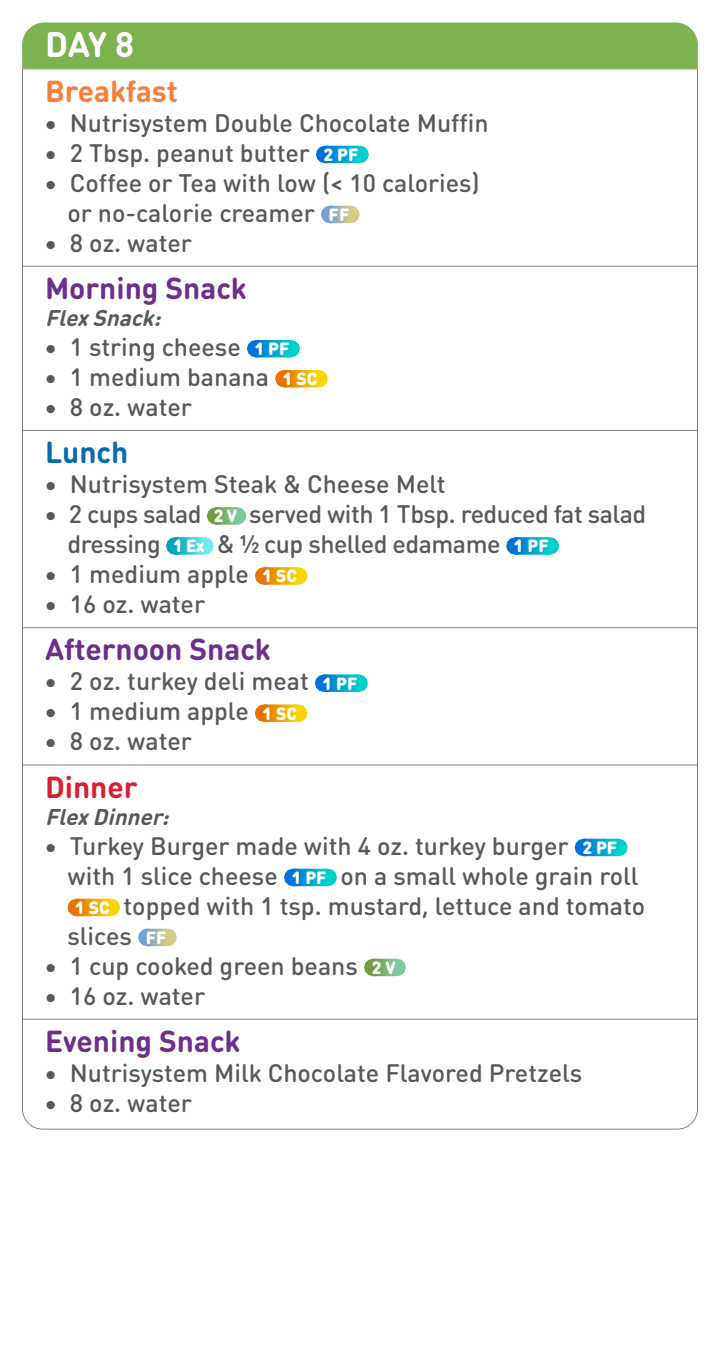
<style>
.page{position:relative;width:720px;height:1350px;background:#fff}
.page>*{position:absolute;margin:0;border:0;box-sizing:border-box;transform-origin:0 0}
.t1{font:700 35px "DIN Round OT";color:#fff}
.t2{font:700 30px "DIN Round OT";color:#6e2e8b}
.t3{font:700 30px "DIN Round OT";color:#f57f3b}
.t4{font:700 30px "DIN Round OT";color:#da1f31}
.t5{font:700 30px "DIN Round OT";color:#066aad}
.t6{font:500 25px/30px "DIN Round OT";color:#58595b}
.t7{font:500 25px/30px "DIN Round OT";letter-spacing:-.02em;color:#58595b}
.t8{font:italic 700 22.5px "DIN Round OT";color:#58595b}
.s1{font-weight:900;font-size:17.5px;color:#fff}
</style>
<div class="page">
<div style="left:22px;top:22px;width:676px;height:47px;background:#7bb350"></div>
<hr style="left:22px;top:69px;width:1px;height:40px;background:#808285">
<hr style="left:697px;top:69px;width:1px;height:40px;background:#808285">
<hr style="left:22px;top:69px;width:676px;height:1px;background:#7bb350">
<hr style="left:22px;top:102px;width:1px;height:167px;background:#808285">
<hr style="left:697px;top:102px;width:1px;height:167px;background:#808285">
<svg style="left:326px;top:146px;width:15px;height:17px"></svg>
<svg style="left:325px;top:146px;width:1px;height:17px"></svg>
<svg style="left:341px;top:146px;width:18px;height:17px"></svg>
<svg style="left:331px;top:206px;width:8px;height:17px"></svg>
<svg style="left:330px;top:206px;width:1px;height:17px"></svg>
<svg style="left:339px;top:206px;width:10px;height:17px"></svg>
<hr style="left:22px;top:263px;width:1px;height:43px;background:#808285">
<hr style="left:697px;top:263px;width:1px;height:43px;background:#808285">
<hr style="left:22px;top:266px;width:676px;height:1px;background:#808285">
<hr style="left:22px;top:299px;width:1px;height:134px;background:#808285">
<hr style="left:697px;top:299px;width:1px;height:134px;background:#808285">
<svg style="left:257px;top:340px;width:15px;height:17px"></svg>
<svg style="left:256px;top:340px;width:1px;height:17px"></svg>
<svg style="left:272px;top:340px;width:18px;height:17px"></svg>
<svg style="left:285px;top:370px;width:15px;height:17px"></svg>
<svg style="left:284px;top:370px;width:1px;height:17px"></svg>
<svg style="left:300px;top:370px;width:17px;height:17px"></svg>
<hr style="left:22px;top:427px;width:1px;height:43px;background:#808285">
<hr style="left:697px;top:427px;width:1px;height:43px;background:#808285">
<hr style="left:22px;top:430px;width:676px;height:1px;background:#808285">
<hr style="left:22px;top:463px;width:1px;height:167px;background:#808285">
<hr style="left:697px;top:463px;width:1px;height:167px;background:#808285">
<svg style="left:217px;top:507px;width:8px;height:18px"></svg>
<svg style="left:216px;top:507px;width:1px;height:18px"></svg>
<svg style="left:225px;top:507px;width:11px;height:18px"></svg>
<svg style="left:176px;top:537px;width:13px;height:18px"></svg>
<svg style="left:175px;top:537px;width:1px;height:18px"></svg>
<svg style="left:189px;top:537px;width:15px;height:18px"></svg>
<svg style="left:516px;top:537px;width:15px;height:18px"></svg>
<svg style="left:515px;top:537px;width:1px;height:18px"></svg>
<svg style="left:531px;top:537px;width:18px;height:18px"></svg>
<svg style="left:265px;top:567px;width:15px;height:18px"></svg>
<svg style="left:264px;top:567px;width:1px;height:18px"></svg>
<svg style="left:280px;top:567px;width:17px;height:18px"></svg>
<hr style="left:22px;top:624px;width:1px;height:44px;background:#808285">
<hr style="left:697px;top:624px;width:1px;height:44px;background:#808285">
<hr style="left:22px;top:627px;width:676px;height:1px;background:#808285">
<hr style="left:22px;top:660px;width:1px;height:108px;background:#808285">
<hr style="left:697px;top:660px;width:1px;height:108px;background:#808285">
<svg style="left:325px;top:674px;width:15px;height:18px"></svg>
<svg style="left:324px;top:674px;width:1px;height:18px"></svg>
<svg style="left:340px;top:674px;width:18px;height:18px"></svg>
<svg style="left:265px;top:704px;width:15px;height:18px"></svg>
<svg style="left:264px;top:704px;width:1px;height:18px"></svg>
<svg style="left:280px;top:704px;width:17px;height:18px"></svg>
<hr style="left:22px;top:762px;width:1px;height:43px;background:#808285">
<hr style="left:697px;top:762px;width:1px;height:43px;background:#808285">
<hr style="left:22px;top:765px;width:676px;height:1px;background:#808285">
<hr style="left:22px;top:798px;width:1px;height:224px;background:#808285">
<hr style="left:697px;top:798px;width:1px;height:224px;background:#808285">
<svg style="left:584px;top:839px;width:16px;height:17px"></svg>
<svg style="left:583px;top:839px;width:1px;height:17px"></svg>
<svg style="left:600px;top:839px;width:17px;height:17px"></svg>
<svg style="left:294px;top:869px;width:15px;height:17px"></svg>
<svg style="left:293px;top:869px;width:1px;height:17px"></svg>
<svg style="left:309px;top:869px;width:18px;height:17px"></svg>
<svg style="left:77px;top:899px;width:16px;height:17px"></svg>
<svg style="left:76px;top:899px;width:1px;height:17px"></svg>
<svg style="left:93px;top:899px;width:17px;height:17px"></svg>
<svg style="left:148px;top:929px;width:8px;height:17px"></svg>
<svg style="left:147px;top:929px;width:1px;height:17px"></svg>
<svg style="left:156px;top:929px;width:11px;height:17px"></svg>
<svg style="left:374px;top:959px;width:10px;height:17px"></svg>
<svg style="left:373px;top:959px;width:1px;height:17px"></svg>
<svg style="left:384px;top:959px;width:12px;height:17px"></svg>
<hr style="left:22px;top:1016px;width:1px;height:43px;background:#808285">
<hr style="left:697px;top:1016px;width:1px;height:43px;background:#808285">
<hr style="left:22px;top:1019px;width:676px;height:1px;background:#808285">
<hr style="left:22px;top:1052px;width:1px;height:47px;background:#808285">
<hr style="left:697px;top:1052px;width:1px;height:47px;background:#808285">
<svg style="left:22px;top:1099px;width:676px;height:31px"></svg>
<h1 class="t1" style="left:45px;top:21px;width:91px">DAY 8</h1>
<p class="t3" style="left:45px;top:71px;width:134px">Breakfast</p>
<p class="t6" style="left:44px;top:107px;width:446px">• Nutrisystem Double Chocolate Muffin</p>
<p class="t6" style="left:44px;top:137px;width:316px">• 2 Tbsp. peanut butter <span class="s1">2 PF</span></p>
<p class="t6" style="left:68px;top:167px;width:414px;text-indent:-23px">• Coffee or Tea with low (&lt; 10 calories) or no-calorie creamer <span class="s1">FF</span></p>
<p class="t6" style="left:44px;top:227px;width:149px">• 8 oz. water</p>
<p class="t2" style="left:45px;top:269px;width:203px">Morning Snack</p>
<p class="t8" style="left:45px;top:303px;width:124px">FlexSnack:</p>
<p class="t6" style="left:44px;top:332px;width:247px">• 1 string cheese <span class="s1">1 PF</span></p>
<p class="t6" style="left:44px;top:362px;width:275px">• 1 medium banana <span class="s1">1 SC</span></p>
<p class="t6" style="left:44px;top:392px;width:149px">• 8 oz. water</p>
<p class="t5" style="left:45px;top:433px;width:85px">Lunch</p>
<p class="t6" style="left:44px;top:469px;width:403px">• Nutrisystem Steak &amp; Cheese Melt</p>
<p class="t7" style="left:67px;top:499px;width:580px;text-indent:-23px">• 2 cups salad <span class="s1">2 V</span> served with 1 Tbsp. reduced fat salad dressing <span class="s1">1 Ex</span> &amp; 1/2 cup shelled edamame <span class="s1">1 PF</span></p>
<p class="t6" style="left:44px;top:559px;width:255px">• 1 medium apple <span class="s1">1 SC</span></p>
<p class="t6" style="left:44px;top:589px;width:162px">• 16 oz. water</p>
<p class="t2" style="left:45px;top:630px;width:227px">Afternoon Snack</p>
<p class="t6" style="left:44px;top:666px;width:315px">• 2 oz. turkey deli meat <span class="s1">1 PF</span></p>
<p class="t6" style="left:44px;top:696px;width:255px">• 1 medium apple <span class="s1">1 SC</span></p>
<p class="t6" style="left:44px;top:726px;width:149px">• 8 oz. water</p>
<p class="t4" style="left:45px;top:767px;width:94px">Dinner</p>
<p class="t8" style="left:45px;top:802px;width:132px">FlexDinner:</p>
<p class="t6" style="left:44px;top:830px;width:575px">• Turkey Burger made with 4 oz. turkey burger <span class="s1">2 PF</span></p>
<p class="t6" style="left:68px;top:860px;width:572px">with 1 slice cheese <span class="s1">1 PF</span> on a small whole grain roll</p>
<p class="t6" style="left:75px;top:890px;width:572px"><span class="s1">1 SC</span> topped with 1 tsp. mustard, lettuce and tomato</p>
<p class="t6" style="left:68px;top:920px;width:101px">slices <span class="s1">FF</span></p>
<p class="t6" style="left:44px;top:950px;width:353px">• 1 cup cooked green beans <span class="s1">2 V</span></p>
<p class="t6" style="left:44px;top:980px;width:162px">• 16 oz. water</p>
<p class="t2" style="left:45px;top:1022px;width:197px">Evening Snack</p>
<p class="t6" style="left:44px;top:1058px;width:540px">• Nutrisystem Milk Chocolate Flavored Pretzels</p>
<p class="t6" style="left:44px;top:1088px;width:149px">• 8 oz. water</p>
</div>
